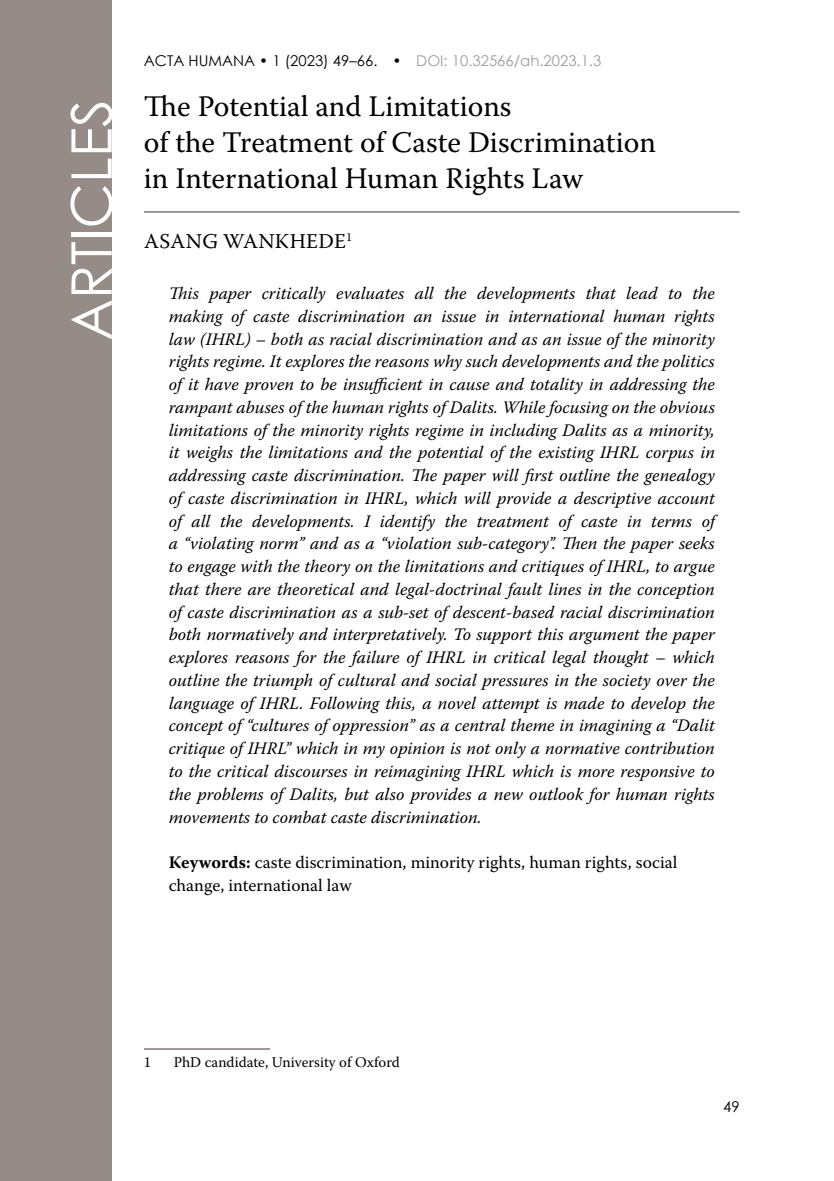
<style>
.page{position:relative;width:834px;height:1181px;background:#fff}
.page>*{position:absolute;margin:0;border:0;box-sizing:border-box;transform-origin:0 0}
.t1{font:56px "Century Gothic";color:#fff}
.t2{font:29.75px/35.7px "Warnock Pro";color:#000}
.t3{font:21px "Warnock Pro";letter-spacing:.015em;color:#000}
.t4{font:italic 17.5px/22.8px "Warnock Pro";color:#000;text-align:justify}
.t5{font:17.5px/22.8px "Warnock Pro";color:#000}
.t6{font:14.88px "Century Gothic";color:#000}
.t7{font:14.88px "Warnock Pro";letter-spacing:-.005em;color:#000}
.s1{color:#9d9d9c}
.s2{font-weight:700}
</style>
<div class="page">
<div style="left:0;top:0;width:112px;height:1181px;background:#958b87"></div>
<hr style="left:144px;top:211px;width:595px;height:2px;background:#958b87">
<hr style="left:144px;top:1048px;width:126px;height:2px;background:#958b87">
<p class="t6" style="left:144px;top:50px;width:459px">ACTA HUMANA • 1 (2023) 49–66. • <span class="s1">DOI: 10.32566/ah.2023.1.3</span></p>
<h1 class="t1" style="left:52px;top:340px;width:243px;rotate:-90deg">ARTICLES</h1>
<h2 class="t2" style="left:144px;top:88px;width:513px">The Potential and Limitations<br>of the Treatment of Caste Discrimination in International Human Rights Law</h2>
<p class="t3" style="left:144px;top:228px;width:210px">ASANG WANKHEDE<sup>1</sup></p>
<p class="t4" style="left:169px;top:282px;width:547px">This paper critically evaluates all the developments that lead to the making of caste discrimination an issue in international human rights law (IHRL) – both as racial discrimination and as an issue of the minority rights regime. It explores the reasons why such developments and the politics of it have proven to be insufficient in cause and totality in addressing the rampant abuses of the human rights of Dalits. While focusing on the obvious limitations of the minority rights regime in including Dalits as a minority, it weighs the limitations and the potential of the existing IHRL corpus in addressing caste discrimination. The paper will first outline the genealogy of caste discrimination in IHRL, which will provide a descriptive account of all the developments. I identify the treatment of caste in terms of a “violating norm” and as a “violation sub-category”. Then the paper seeks to engage with the theory on the limitations and critiques of IHRL, to argue that there are theoretical and legal-doctrinal fault lines in the conception of caste discrimination as a sub-set of descent-based racial discrimination both normatively and interpretatively. To support this argument the paper explores reasons for the failure of IHRL in critical legal thought – which outline the triumph of cultural and social pressures in the society over the language of IHRL. Following this, a novel attempt is made to develop the concept of “cultures of oppression” as a central theme in imagining a “Dalit critique of IHRL” which in my opinion is not only a normative contribution to the critical discourses in reimagining IHRL which is more responsive to the problems of Dalits, but also provides a new outlook for human rights movements to combat caste discrimination.</p>
<p class="t5" style="left:169px;top:850px;width:510px"><span class="s2">Keywords:</span> caste discrimination, minority rights, human rights, social change, international law</p>
<p class="t7" style="left:144px;top:1053px;width:9px">1</p>
<p class="t7" style="left:174px;top:1053px;width:228px">PhD candidate, University of Oxford</p>
<p class="t6" style="left:723px;top:1095px;width:18px">49</p>
</div>
